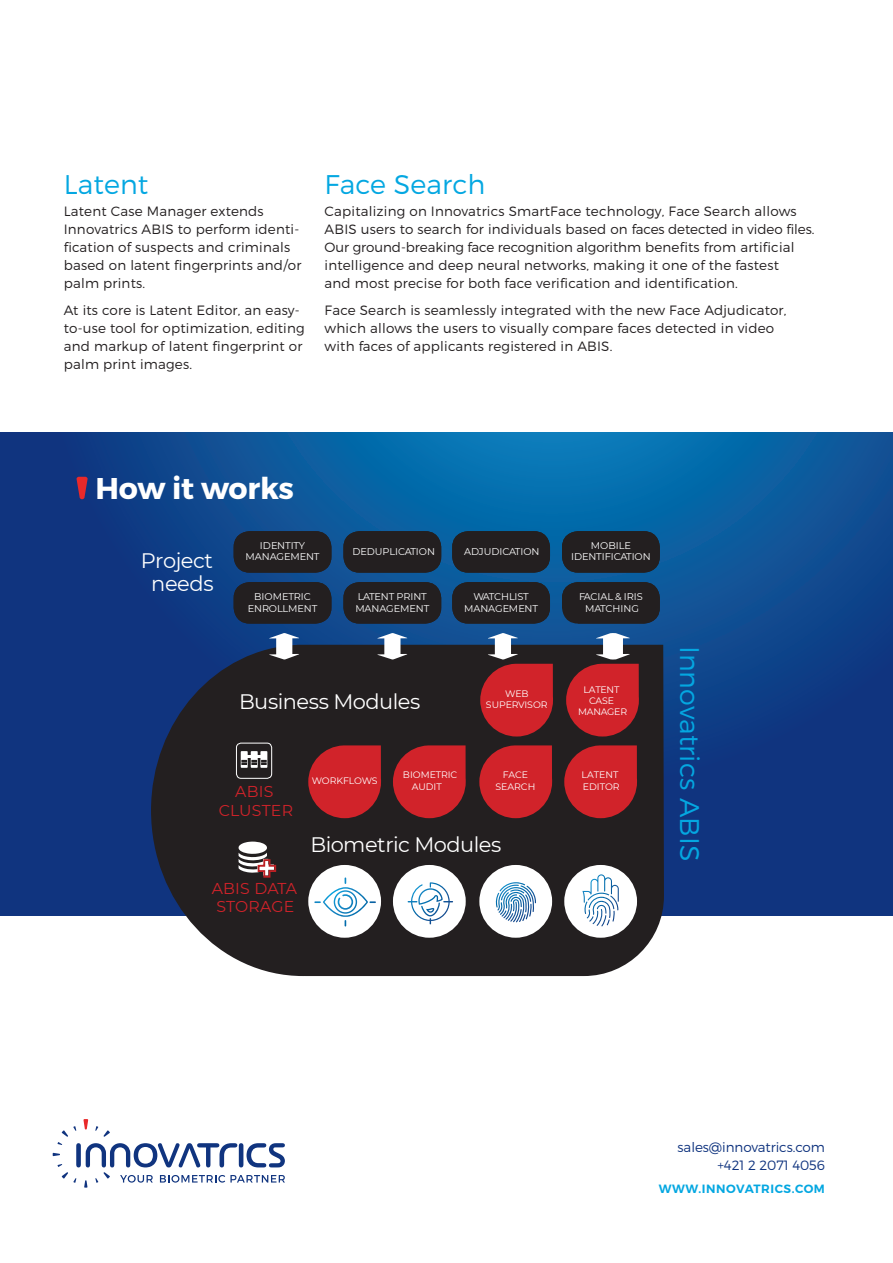
<style>
.page{position:relative;width:893px;height:1263px;background:#fff}
.page>*{position:absolute;margin:0;border:0;box-sizing:border-box;transform-origin:0 0}
._01__Headline_Page_I{font:700 30px "Montserrat";letter-spacing:-.005em;color:#fff}
._07__Quotes__18pt_7{font:300 27px "Montserrat";letter-spacing:.005em;color:#04a7e1}
.t1{font:21px/23.1px "Montserrat";letter-spacing:-.025em;color:#fff;text-align:center}
.t2{font:15.75px/18.3px "Montserrat";letter-spacing:.015em;color:#d1232a;text-align:center}
._04__Copy___9pt_4mm{font:300 13.5px/18px "Montserrat";letter-spacing:.015em;color:#231f20}
.Page_marginal{font:300 13.5px/18px "Montserrat";letter-spacing:-.005em;color:#10347f;text-align:right}
.Page_marginal-2{font:600 12px "Montserrat";letter-spacing:.045em;color:#04a7e1}
.t3{font:9.75px/11.7px "Montserrat";letter-spacing:-.005em;color:#fff;text-align:center}
.t4{font:9.45px/11.2px "Montserrat";letter-spacing:-.005em;color:#fff;text-align:center}
.t5{font:9.45px/11.2px "Montserrat";letter-spacing:-.025em;color:#fff;text-align:center}
</style>
<div class="page">
<svg style="left:53px;top:1119px;width:232px;height:68px"></svg>
<svg style="left:0;top:432px;width:893px;height:484px;background:#0d468d"></svg>
<svg style="left:151px;top:645px;width:513px;height:331px;background:#2c2b30"></svg>
<div style="left:234px;top:531px;width:97px;height:42px;background:#231f20;border-radius:16px"></div>
<div style="left:234px;top:582px;width:97px;height:41px;background:#231f20;border-radius:16px"></div>
<div style="left:343px;top:531px;width:98px;height:42px;background:#231f20;border-radius:16px"></div>
<div style="left:343px;top:582px;width:98px;height:41px;background:#231f20;border-radius:16px"></div>
<div style="left:452px;top:531px;width:98px;height:42px;background:#231f20;border-radius:16px"></div>
<div style="left:452px;top:582px;width:98px;height:41px;background:#231f20;border-radius:16px"></div>
<div style="left:562px;top:531px;width:98px;height:42px;background:#231f20;border-radius:16px"></div>
<div style="left:562px;top:582px;width:98px;height:41px;background:#231f20"></div>
<svg style="left:241px;top:751px;width:26px;height:17px"></svg>
<div style="left:236px;top:743px;width:36px;height:36px;border:1px solid #fff;border-radius:5px"></div>
<svg style="left:239px;top:841px;width:38px;height:37px"></svg>
<svg style="left:393px;top:745px;width:73px;height:73px;background:#b32228"></svg>
<svg style="left:479px;top:745px;width:73px;height:73px;background:#b32228"></svg>
<svg style="left:308px;top:745px;width:73px;height:73px;background:#b32228"></svg>
<svg style="left:564px;top:745px;width:73px;height:73px;background:#b32228"></svg>
<svg style="left:566px;top:633px;width:73px;height:103px;background:#97353f"></svg>
<svg style="left:376px;top:633px;width:32px;height:27px"></svg>
<svg style="left:268px;top:633px;width:32px;height:27px"></svg>
<svg style="left:480px;top:633px;width:73px;height:103px;background:#94323d"></svg>
<div style="left:308px;top:865px;width:73px;height:73px;background:#fff;border-radius:50%"></div>
<div style="left:393px;top:865px;width:73px;height:73px;background:#fff;border-radius:50%"></div>
<div style="left:479px;top:865px;width:73px;height:73px;background:#fff;border-radius:50%"></div>
<div style="left:564px;top:865px;width:73px;height:73px;background:#fff;border-radius:50%"></div>
<svg style="left:77px;top:477px;width:11px;height:22px"></svg>
<svg style="left:408px;top:882px;width:45px;height:42px"></svg>
<svg style="left:314px;top:877px;width:62px;height:49px"></svg>
<svg style="left:582px;top:874px;width:37px;height:41px"></svg>
<svg style="left:495px;top:882px;width:41px;height:33px"></svg>
<p class="_07__Quotes__18pt_7" style="left:64px;top:167px;width:86px">Latent</p>
<p class="_07__Quotes__18pt_7" style="left:325px;top:167px;width:162px">Face Search</p>
<p class="_04__Copy___9pt_4mm" style="left:64px;top:202px;width:239px">Latent Case Manager extends<br>Innovatrics ABIS to perform identi&shy;fication of suspects and criminals based on latent fingerprints and/or palm prints.</p>
<p class="_04__Copy___9pt_4mm" style="left:64px;top:300px;width:242px">At its core is Latent Editor, an easy&shy;to-use tool for optimization, editing and markup of latent fingerprint or palm print images.</p>
<p class="_04__Copy___9pt_4mm" style="left:325px;top:202px;width:491px">Capitalizing on Innovatrics SmartFace technology, Face Search allows ABIS users to search for individuals based on faces detected in video files.<br>Our ground-breaking face recognition algorithm benefits from artificial intelligence and deep neural networks, making it one of the fastest<br>and most precise for both face verification and identification.</p>
<p class="_04__Copy___9pt_4mm" style="left:325px;top:300px;width:463px">Face Search is seamlessly integrated with the new Face Adjudicator, which allows the users to visually compare faces detected in video with faces of applicants registered in ABIS.</p>
<p class="_01__Headline_Page_I" style="left:96px;top:470px;width:200px">How it works</p>
<p class="t1" style="left:141px;top:548px;width:74px">Project needs</p>
<p class="t3" style="left:246px;top:539px;width:75px">IDENTITY<br>MANAGEMENT</p>
<p class="t3" style="left:248px;top:590px;width:71px">BIOMETRIC<br>ENROLLMENT</p>
<p class="t3" style="left:352px;top:546px;width:84px">DEDUPLICATION</p>
<p class="t3" style="left:355px;top:590px;width:75px;text-align:left">LATENT PRINT<br>MANAGEMENT</p>
<p class="t1" style="left:239px;top:689px;width:183px">Business Modules</p>
<p class="t3" style="left:464px;top:546px;width:77px">ADJUDICATION</p>
<p class="t3" style="left:464px;top:590px;width:75px">WATCHLIST<br>MANAGEMENT</p>
<p class="t3" style="left:571px;top:539px;width:81px">MOBILE<br>IDENTIFICATION</p>
<p class="t3" style="left:579px;top:590px;width:65px">FACIAL &amp; IRIS<br>MATCHING</p>
<p class="t4" style="left:486px;top:687px;width:63px">WEB<br>SUPERVISOR</p>
<p class="t5" style="left:578px;top:683px;width:50px">LATENT<br>CASE<br>MANAGER</p>
<p class="t2" style="left:219px;top:782px;width:76px">ABIS<br>CLUSTER</p>
<p class="t2" style="left:212px;top:878px;width:87px">ABIS DATA<br>STORAGE</p>
<p class="t4" style="left:412px;top:769px;width:47px;text-align:left;text-indent:-9px">BIOMETRIC<br>AUDIT</p>
<p class="t4" style="left:496px;top:769px;width:41px">FACE<br>SEARCH</p>
<p class="t5" style="left:312px;top:775px;width:67px">WORKFLOWS</p>
<p class="t4" style="left:582px;top:769px;width:40px;text-align:left">LATENT<br>EDITOR</p>
<p class="t1" style="left:310px;top:832px;width:192px">Biometric Modules</p>
<p class="_07__Quotes__18pt_7" style="left:706px;top:645px;width:217px;rotate:90deg">Innovatrics ABIS</p>
<p class="Page_marginal" style="left:678px;top:1138px;width:149px">sales@innovatrics.com +421 2 2071 4056</p>
<p class="Page_marginal-2" style="left:659px;top:1181px;width:168px">WWW.INNOVATRICS.COM</p>
</div>
